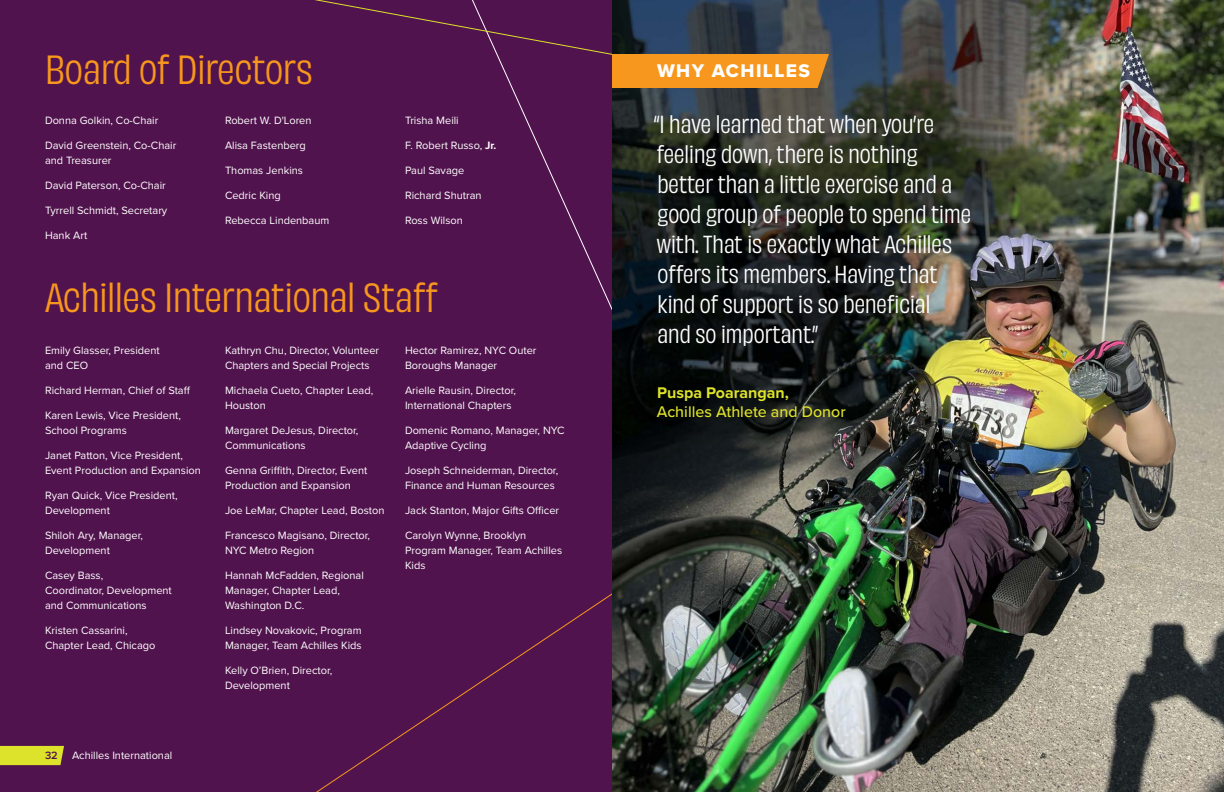
<style>
.page{position:relative;width:1224px;height:792px;background:#fff}
.page>*{position:absolute;margin:0;border:0;box-sizing:border-box;transform-origin:0 0}
.H3{font:38px "Obviously Narw";color:#f7971d}
.H3-2{font:23px/30px "Obviously Narw";color:#fff}
.H5{font:19px "Proxima Nova Extrabld";letter-spacing:.075em;color:#fff}
.H6{font:500 16px/19px "Proxima Nova";color:#dde22a}
.t1{font:11px/15px "Proxima Nova";color:#fff}
.t2{font:600 11px "Proxima Nova";color:#51134d}
.s1{font-weight:700}
</style>
<div class="page">
<div style="left:0;top:0;width:612px;height:792px;background:#51134d"></div>
<svg style="left:0;top:746px;width:64px;height:19px"></svg>
<svg style="left:503px;top:70px;width:109px;height:240px"></svg>
<svg style="left:316px;top:593px;width:296px;height:199px"></svg>
<svg style="left:315px;top:0;width:297px;height:70px"></svg>
<img style="left:612px;top:0;width:612px;height:792px">
<div style="left:612px;top:54px;width:217px;height:34px;background:#f7971d"></div>
<h2 class="H3" style="left:45px;top:42px;width:269px">Board of Directors</h2>
<p class="t1" style="left:45px;top:112px;width:115px">Donna Golkin, Co-Chair</p>
<p class="t1" style="left:45px;top:137px;width:133px">David Greenstein, Co-Chair and Treasurer</p>
<p class="t1" style="left:45px;top:177px;width:122px">David Paterson, Co-Chair</p>
<p class="t1" style="left:45px;top:202px;width:124px">Tyrrell Schmidt, Secretary</p>
<p class="t1" style="left:45px;top:227px;width:44px">Hank Art</p>
<p class="t1" style="left:225px;top:112px;width:88px">Robert W. D'Loren</p>
<p class="t1" style="left:225px;top:137px;width:82px">Alisa Fastenberg</p>
<p class="t1" style="left:225px;top:162px;width:80px">Thomas Jenkins</p>
<p class="t1" style="left:225px;top:187px;width:57px">Cedric King</p>
<p class="t1" style="left:225px;top:212px;width:106px">Rebecca Lindenbaum</p>
<p class="t1" style="left:405px;top:112px;width:55px">Trisha Meili</p>
<p class="t1" style="left:405px;top:137px;width:93px">F. Robert Russo, <span class="s1">Jr.</span></p>
<p class="t1" style="left:405px;top:162px;width:61px">Paul Savage</p>
<p class="t1" style="left:405px;top:187px;width:78px">Richard Shutran</p>
<p class="t1" style="left:405px;top:212px;width:59px">Ross Wilson</p>
<h2 class="H3" style="left:45px;top:270px;width:394px">Achilles International Staff</h2>
<p class="t1" style="left:405px;top:342px;width:133px">Hector Ramirez, NYC Outer<br>Boroughs Manager</p>
<p class="t1" style="left:405px;top:382px;width:113px">Arielle Rausin, Director,<br>International Chapters</p>
<p class="t1" style="left:405px;top:422px;width:161px">Domenic Romano, Manager, NYC<br>Adaptive Cycling</p>
<p class="t1" style="left:405px;top:462px;width:155px">Joseph Schneiderman, Director,<br>Finance and Human Resources</p>
<p class="t1" style="left:405px;top:502px;width:156px">Jack Stanton, Major Gifts Officer</p>
<p class="t1" style="left:405px;top:527px;width:159px">Carolyn Wynne, Brooklyn<br>Program Manager, Team Achilles<br>Kids</p>
<p class="t1" style="left:45px;top:342px;width:116px">Emily Glasser, President and CEO</p>
<p class="t1" style="left:45px;top:382px;width:147px">Richard Herman, Chief of Staff</p>
<p class="t1" style="left:45px;top:407px;width:137px">Karen Lewis, Vice President,<br>School Programs</p>
<p class="t1" style="left:45px;top:447px;width:157px">Janet Patton, Vice President,<br>Event Production and Expansion</p>
<p class="t1" style="left:45px;top:487px;width:134px">Ryan Quick, Vice President,<br>Development</p>
<p class="t1" style="left:45px;top:527px;width:99px">Shiloh Ary, Manager,<br>Development</p>
<p class="t1" style="left:45px;top:567px;width:128px">Casey Bass,<br>Coordinator, Development and Communications</p>
<p class="t1" style="left:45px;top:622px;width:112px">Kristen Cassarini,<br>Chapter Lead, Chicago</p>
<p class="t1" style="left:225px;top:342px;width:156px">Kathryn Chu, Director, Volunteer<br>Chapters and Special Projects</p>
<p class="t1" style="left:225px;top:382px;width:150px">Michaela Cueto, Chapter Lead,<br>Houston</p>
<p class="t1" style="left:225px;top:422px;width:135px">Margaret DeJesus, Director,<br>Communications</p>
<p class="t1" style="left:225px;top:463px;width:144px">Genna Griffith, Director, Event<br>Production and Expansion</p>
<p class="t1" style="left:225px;top:503px;width:161px">Joe LeMar, Chapter Lead, Boston</p>
<p class="t1" style="left:225px;top:528px;width:147px">Francesco Magisano, Director,<br>NYC Metro Region</p>
<p class="t1" style="left:225px;top:568px;width:140px">Hannah McFadden, Regional<br>Manager, Chapter Lead,<br>Washington D.C.</p>
<p class="t1" style="left:225px;top:623px;width:138px">Lindsey Novakovic, Program<br>Manager, Team Achilles Kids</p>
<p class="t1" style="left:225px;top:663px;width:109px">Kelly O’Brien, Director,<br>Development</p>
<p class="t2" style="left:45px;top:747px;width:14px">32</p>
<p class="t1" style="left:72px;top:747px;width:102px">Achilles International</p>
<h1 class="H5" style="left:657px;top:56px;width:155px">WHY ACHILLES</h1>
<h2 class="H3-2" style="left:654px;top:108px;width:319px">“I have learned that when you’re feeling down, there is nothing better than a little exercise and a good group of people to spend time with. That is exactly what Achilles offers its members. Having that kind of support is so beneficial<br>and so important.”</h2>
<h3 class="H6" style="left:657px;top:383px;width:191px"><span class="s1">Puspa Poarangan,<br></span>Achilles Athlete and Donor</h3>
</div>
